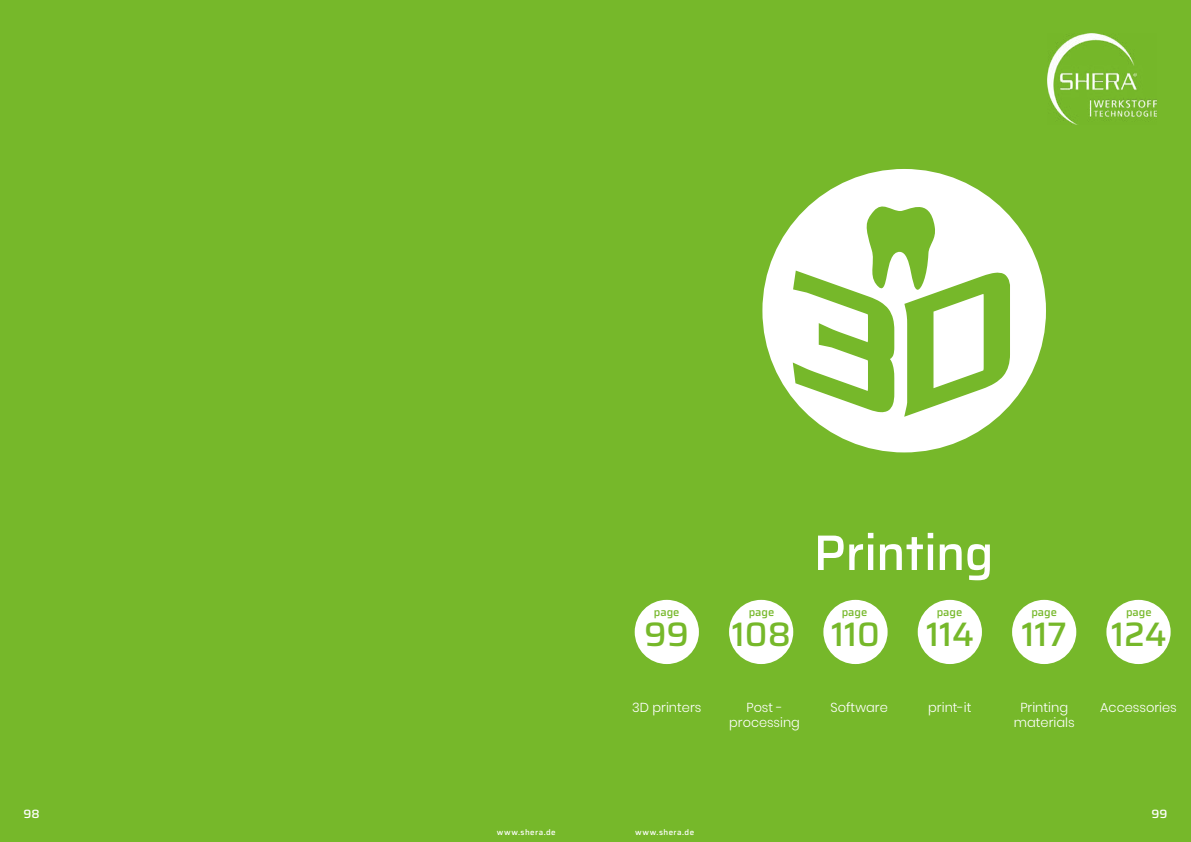
<style>
.page{position:relative;width:1191px;height:842px;background:#76b82a}
.page>*{position:absolute;margin:0;border:0;box-sizing:border-box;transform-origin:0 0}
.t1{font:500 50px "Saira";letter-spacing:-.015em;color:#fff}
.t2{font:500 34px "Saira";color:#76b82a}
.t3{font:300 13px/15px "Poppins";color:#fff;text-align:center}
.t4{font:500 12px "Saira";color:#fff}
.t5{font:500 11.2px "Saira";color:#76b82a}
.t6{font:500 8px "Saira";letter-spacing:.055em;color:#fff}
</style>
<div class="page">
<div style="left:762px;top:169px;width:284px;height:283px;background:#fff;border-radius:50%"></div>
<div style="left:634px;top:600px;width:65px;height:64px;background:#fff;border-radius:50%"></div>
<div style="left:1012px;top:600px;width:64px;height:64px;background:#fff;border-radius:50%"></div>
<div style="left:729px;top:600px;width:64px;height:64px;background:#fff;border-radius:50%"></div>
<div style="left:917px;top:600px;width:65px;height:64px;background:#fff;border-radius:50%"></div>
<div style="left:823px;top:600px;width:64px;height:64px;background:#fff;border-radius:50%"></div>
<svg style="left:792px;top:203px;width:218px;height:214px"></svg>
<div style="left:1106px;top:600px;width:64px;height:64px;background:#fff;border-radius:50%"></div>
<img style="left:1047px;top:34px;width:109px;height:90px">
<p class="t5" style="left:654px;top:604px;width:27px">page</p>
<h1 class="t1" style="left:813px;top:514px;width:182px">Printing</h1>
<p class="t5" style="left:748px;top:604px;width:27px">page</p>
<p class="t5" style="left:841px;top:604px;width:27px">page</p>
<p class="t5" style="left:936px;top:604px;width:27px">page</p>
<p class="t5" style="left:1031px;top:604px;width:27px">page</p>
<p class="t5" style="left:1126px;top:604px;width:27px">page</p>
<h2 class="t2" style="left:644px;top:609px;width:47px">99</h2>
<h2 class="t2" style="left:732px;top:609px;width:61px">108</h2>
<h2 class="t2" style="left:926px;top:609px;width:50px">114</h2>
<h2 class="t2" style="left:831px;top:609px;width:50px">110</h2>
<h2 class="t2" style="left:1021px;top:609px;width:47px">117</h2>
<h2 class="t2" style="left:1111px;top:609px;width:57px">124</h2>
<p class="t3" style="left:729px;top:700px;width:72px">Post - processing</p>
<p class="t3" style="left:830px;top:700px;width:59px">Software</p>
<p class="t3" style="left:928px;top:700px;width:45px">print-it</p>
<p class="t3" style="left:1100px;top:700px;width:78px">Accessories</p>
<p class="t3" style="left:632px;top:700px;width:71px">3D printers</p>
<p class="t3" style="left:1013px;top:700px;width:62px">Printing materials</p>
<p class="t4" style="left:23px;top:804px;width:18px">98</p>
<p class="t4" style="left:1151px;top:805px;width:17px">99</p>
<p class="t6" style="left:497px;top:826px;width:61px">www.shera.de</p>
<p class="t6" style="left:635px;top:826px;width:61px">www.shera.de</p>
</div>
